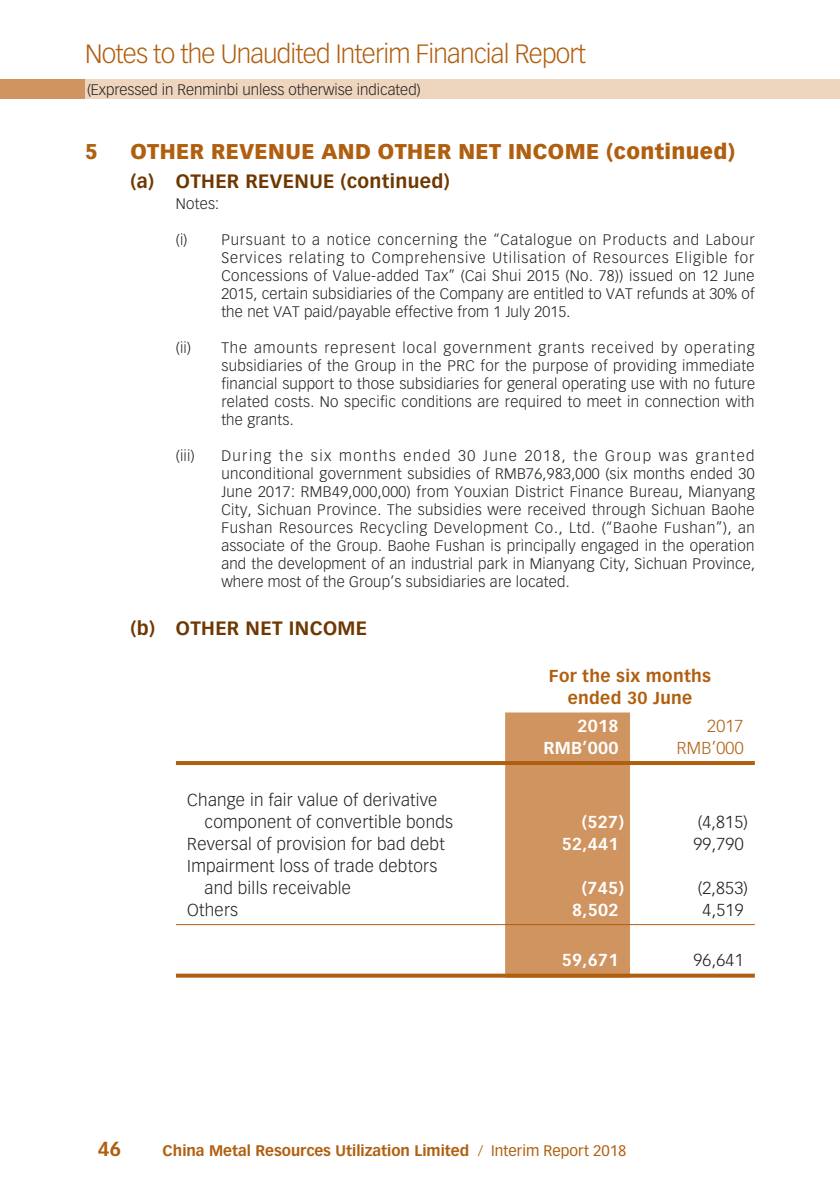
<style>
.page{position:relative;width:840px;height:1191px;background:#fff}
.page>*{position:absolute;margin:0;border:0;box-sizing:border-box;transform-origin:0 0}
.t1{font:300 26px "Vectora LT Std";letter-spacing:-.03em;color:#b05f0f}
._01_H1{font:900 21px "Vectora LT Std";letter-spacing:.02em;color:#b05f0f}
.t2{font:700 20px "Vectora LT Std";color:#b05f0f}
._02_H2{font:700 19px "Vectora LT Std";letter-spacing:.02em;color:#6f3800}
._50_Table_txt{font:300 17px "Vectora LT Std";letter-spacing:.015em;color:#231f20}
._50_Table_txt-2{font:700 17px "Vectora LT Std";letter-spacing:.02em;color:#fff}
._50_Table_txt-3{font:700 17px "Vectora LT Std";letter-spacing:.02em;color:#b05f0f}
._50_Table_txt-4{font:300 17px "Vectora LT Std";letter-spacing:.015em;color:#b05f0f}
._06_Notes{font:300 15px/18px "Vectora LT Std";letter-spacing:.015em;color:#231f20;text-align:justify}
.t3{font:700 15px "Vectora LT Std";color:#b05f0f}
.s1{font-weight:300}
.s2{font-weight:400}
</style>
<div class="page">
<div style="left:0;top:80px;width:839px;height:19px;background:#eed5bd"></div>
<div style="left:0;top:80px;width:85px;height:19px;background:#cf9460"></div>
<div style="left:505px;top:712px;width:124px;height:261px;background:#cf9460"></div>
<hr style="left:176px;top:761px;width:329px;height:4px;background:#b05f0f">
<hr style="left:505px;top:761px;width:124px;height:4px;background:#b05f0f">
<hr style="left:629px;top:761px;width:125px;height:4px;background:#b05f0f">
<hr style="left:176px;top:924px;width:329px;height:1px;background:#b05f0f">
<hr style="left:505px;top:924px;width:124px;height:1px;background:#b05f0f">
<hr style="left:629px;top:924px;width:125px;height:1px;background:#b05f0f">
<svg style="left:176px;top:973px;width:329px;height:4px"></svg>
<svg style="left:505px;top:973px;width:124px;height:4px"></svg>
<svg style="left:629px;top:973px;width:125px;height:4px"></svg>
<h1 class="t1" style="left:85px;top:39px;width:502px">Notes to the Unaudited Interim Financial Report</h1>
<p class="_06_Notes" style="left:87px;top:80px;width:335px">(Expressed in Renminbi unless otherwise indicated)</p>
<p class="_01_H1" style="left:85px;top:139px;width:14px">5</p>
<p class="_01_H1" style="left:130px;top:139px;width:606px">OTHER REVENUE AND OTHER NET INCOME (continued)</p>
<p class="_02_H2" style="left:130px;top:170px;width:320px">(a) OTHER REVENUE (continued)</p>
<p class="_06_Notes" style="left:176px;top:195px;width:45px">Notes:</p>
<p class="_06_Notes" style="left:221px;top:231px;width:534px;text-indent:-45px">(i) Pursuant to a notice concerning the “Catalogue on Products and Labour Services relating to Comprehensive Utilisation of Resources Eligible for Concessions of Value-added Tax” (Cai Shui 2015 (No. 78)) issued on 12 June 2015, certain subsidiaries of the Company are entitled to VAT refunds at 30% of the net VAT paid/payable effective from 1 July 2015.</p>
<p class="_06_Notes" style="left:221px;top:339px;width:535px;text-indent:-45px">(ii) The amounts represent local government grants received by operating subsidiaries of the Group in the PRC for the purpose of providing immediate financial support to those subsidiaries for general operating use with no future related costs. No specific conditions are required to meet in connection with the grants.</p>
<p class="_06_Notes" style="left:176px;top:447px;width:20px">(iii)</p>
<p class="_06_Notes" style="left:221px;top:447px;width:535px">During the six months ended 30 June 2018, the Group was granted unconditional government subsidies of RMB76,983,000 (six months ended 30<br>June 2017: RMB49,000,000) from Youxian District Finance Bureau, Mianyang City, Sichuan Province. The subsidies were received through Sichuan Baohe Fushan Resources Recycling Development Co., Ltd. (“Baohe Fushan”), an associate of the Group. Baohe Fushan is principally engaged in the operation and the development of an industrial park in Mianyang City, Sichuan Province, where most of the Group’s subsidiaries are located.</p>
<p class="_02_H2" style="left:130px;top:617px;width:238px">(b) OTHER NET INCOME</p>
<p class="_50_Table_txt-3" style="left:548px;top:665px;width:163px">For the six months</p>
<p class="_50_Table_txt-3" style="left:567px;top:687px;width:126px">ended 30 June</p>
<p class="_50_Table_txt-2" style="left:577px;top:715px;width:43px">2018</p>
<p class="_50_Table_txt-4" style="left:707px;top:715px;width:38px">2017</p>
<p class="_50_Table_txt-2" style="left:543px;top:737px;width:77px">RMB’000</p>
<p class="_50_Table_txt-4" style="left:676px;top:737px;width:68px">RMB’000</p>
<p class="_50_Table_txt" style="left:187px;top:790px;width:251px">Change in fair value of derivative</p>
<p class="_50_Table_txt" style="left:204px;top:812px;width:250px">component of convertible bonds</p>
<p class="_50_Table_txt-2" style="left:581px;top:812px;width:44px">(527)</p>
<p class="_50_Table_txt" style="left:697px;top:812px;width:52px">(4,815)</p>
<p class="_50_Table_txt" style="left:187px;top:834px;width:259px">Reversal of provision for bad debt</p>
<p class="_50_Table_txt-2" style="left:561px;top:834px;width:58px">52,441</p>
<p class="_50_Table_txt" style="left:693px;top:834px;width:51px">99,790</p>
<p class="_50_Table_txt" style="left:187px;top:856px;width:251px">Impairment loss of trade debtors</p>
<p class="_50_Table_txt" style="left:204px;top:878px;width:148px">and bills receivable</p>
<p class="_50_Table_txt-2" style="left:581px;top:878px;width:44px">(745)</p>
<p class="_50_Table_txt" style="left:697px;top:878px;width:52px">(2,853)</p>
<p class="_50_Table_txt" style="left:187px;top:900px;width:52px">Others</p>
<p class="_50_Table_txt-2" style="left:571px;top:900px;width:48px">8,502</p>
<p class="_50_Table_txt" style="left:702px;top:900px;width:42px">4,519</p>
<p class="_50_Table_txt-2" style="left:561px;top:950px;width:58px">59,671</p>
<p class="_50_Table_txt" style="left:693px;top:950px;width:51px">96,641</p>
<h3 class="t2" style="left:98px;top:1136px;width:25px">46</h3>
<p class="t3" style="left:162px;top:1142px;width:465px">China Metal Resources Utilization Limited <span class="s1">/</span> <span class="s2">Interim Report 2018</span></p>
</div>
